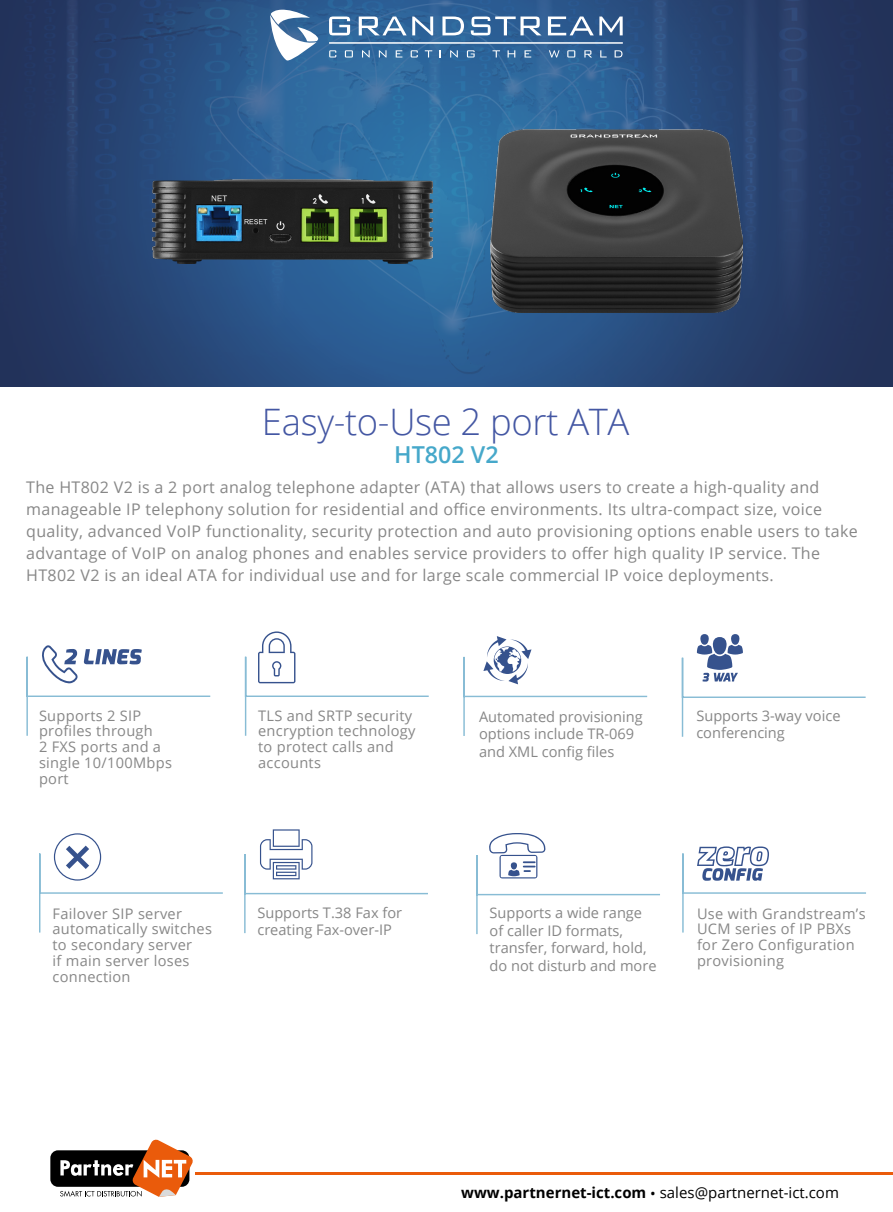
<style>
.page{position:relative;width:893px;height:1212px;background:#fff}
.page>*{position:absolute;margin:0;border:0;box-sizing:border-box;transform-origin:0 0}
.t1{font:300 36.45px "Open Sans";letter-spacing:-.01em;color:#4457a3}
.t2{font:600 23.4px "Open Sans";color:#46a8ca}
.t3{font:16.05px/21.9px "Open Sans";letter-spacing:.02em;color:#878787}
.t4{font:15px "Open Sans";color:#000}
.t5{font:14.55px/15.8px "Open Sans";letter-spacing:.02em;color:#878787}
.t6{font:14.55px/17.5px "Open Sans";color:#878787}
.s1{font-weight:700}
</style>
<div class="page">
<img style="left:0;top:0;width:893px;height:387px">
<svg style="left:270px;top:10px;width:48px;height:51px"></svg>
<svg style="left:329px;top:17px;width:21px;height:18px"></svg>
<svg style="left:359px;top:17px;width:74px;height:18px"></svg>
<svg style="left:442px;top:17px;width:22px;height:18px"></svg>
<svg style="left:471px;top:17px;width:71px;height:18px"></svg>
<svg style="left:548px;top:17px;width:75px;height:18px"></svg>
<svg style="left:329px;top:50px;width:7px;height:8px"></svg>
<svg style="left:345px;top:50px;width:8px;height:8px"></svg>
<svg style="left:362px;top:50px;width:8px;height:8px"></svg>
<svg style="left:379px;top:50px;width:7px;height:8px"></svg>
<svg style="left:396px;top:50px;width:6px;height:8px"></svg>
<svg style="left:411px;top:50px;width:7px;height:8px"></svg>
<svg style="left:425px;top:50px;width:7px;height:8px"></svg>
<svg style="left:450px;top:50px;width:8px;height:8px"></svg>
<svg style="left:467px;top:50px;width:8px;height:8px"></svg>
<svg style="left:492px;top:50px;width:8px;height:8px"></svg>
<svg style="left:508px;top:50px;width:7px;height:8px"></svg>
<svg style="left:524px;top:50px;width:7px;height:8px"></svg>
<svg style="left:615px;top:50px;width:7px;height:8px"></svg>
<svg style="left:567px;top:50px;width:8px;height:8px"></svg>
<svg style="left:584px;top:50px;width:8px;height:8px"></svg>
<svg style="left:600px;top:50px;width:7px;height:8px"></svg>
<svg style="left:549px;top:50px;width:11px;height:8px"></svg>
<hr style="left:329px;top:43px;width:294px;height:1px;background:#fff">
<svg style="left:463px;top:636px;width:185px;height:100px"></svg>
<svg style="left:476px;top:833px;width:184px;height:102px"></svg>
<div style="left:700px;top:634px;width:9px;height:11px;background:#36528d;border-radius:50%"></div>
<div style="left:731px;top:634px;width:9px;height:11px;background:#36528d;border-radius:50%"></div>
<svg style="left:681px;top:637px;width:185px;height:100px"></svg>
<svg style="left:682px;top:846px;width:184px;height:87px"></svg>
<svg style="left:244px;top:829px;width:184px;height:105px"></svg>
<svg style="left:244px;top:631px;width:185px;height:105px"></svg>
<svg style="left:39px;top:833px;width:184px;height:100px"></svg>
<svg style="left:26px;top:645px;width:185px;height:91px"></svg>
<img style="left:153px;top:180px;width:280px;height:83px">
<img style="left:490px;top:130px;width:253px;height:183px">
<div style="left:50px;top:1150px;width:139px;height:37px;background:#000;border-radius:8px"></div>
<svg style="left:60px;top:1140px;width:133px;height:57px"></svg>
<hr style="left:196px;top:1172px;width:697px;height:3px;background:#ea5b0b">
<h1 class="t1" style="left:262px;top:396px;width:369px">Easy-to-Use 2 port ATA</h1>
<p class="t3" style="left:26px;top:476px;width:833px">The HT802 V2 is a 2 port analog telephone adapter (ATA) that allows users to create a high-quality and manageable IP telephony solution for residential and office environments. Its ultra-compact size, voice quality, advanced VoIP functionality, security protection and auto provisioning options enable users to take advantage of VoIP on analog phones and enables service providers to offer high quality IP service. The HT802 V2 is an ideal ATA for individual use and for large scale commercial IP voice deployments.</p>
<h2 class="t2" style="left:394px;top:438px;width:106px">HT802 V2</h2>
<p class="t5" style="left:39px;top:707px;width:135px">Supports 2 SIP profiles through<br>2 FXS ports and a single 10/100Mbps port</p>
<p class="t5" style="left:258px;top:707px;width:159px">TLS and SRTP security encryption technology to protect calls and accounts</p>
<p class="t5" style="left:53px;top:905px;width:161px">Failover SIP server automatically switches to secondary server<br>if main server loses connection</p>
<p class="t6" style="left:257px;top:903px;width:146px">Supports T.38 Fax for creating Fax-over-IP</p>
<p class="t6" style="left:479px;top:707px;width:165px">Automated provisioning options include TR-069 and XML config files</p>
<p class="t6" style="left:696px;top:706px;width:146px">Supports 3-way voice conferencing</p>
<p class="t6" style="left:490px;top:904px;width:168px">Supports a wide range of caller ID formats, transfer, forward, hold, do not disturb and more</p>
<p class="t5" style="left:697px;top:905px;width:170px">Use with Grandstream’s<br>UCM series of IP PBXs for Zero Configuration provisioning</p>
<p class="t4" style="left:461px;top:1182px;width:379px"><span class="s1">www.partnernet-ict.com</span> • sales@partnernet-ict.com</p>
</div>
